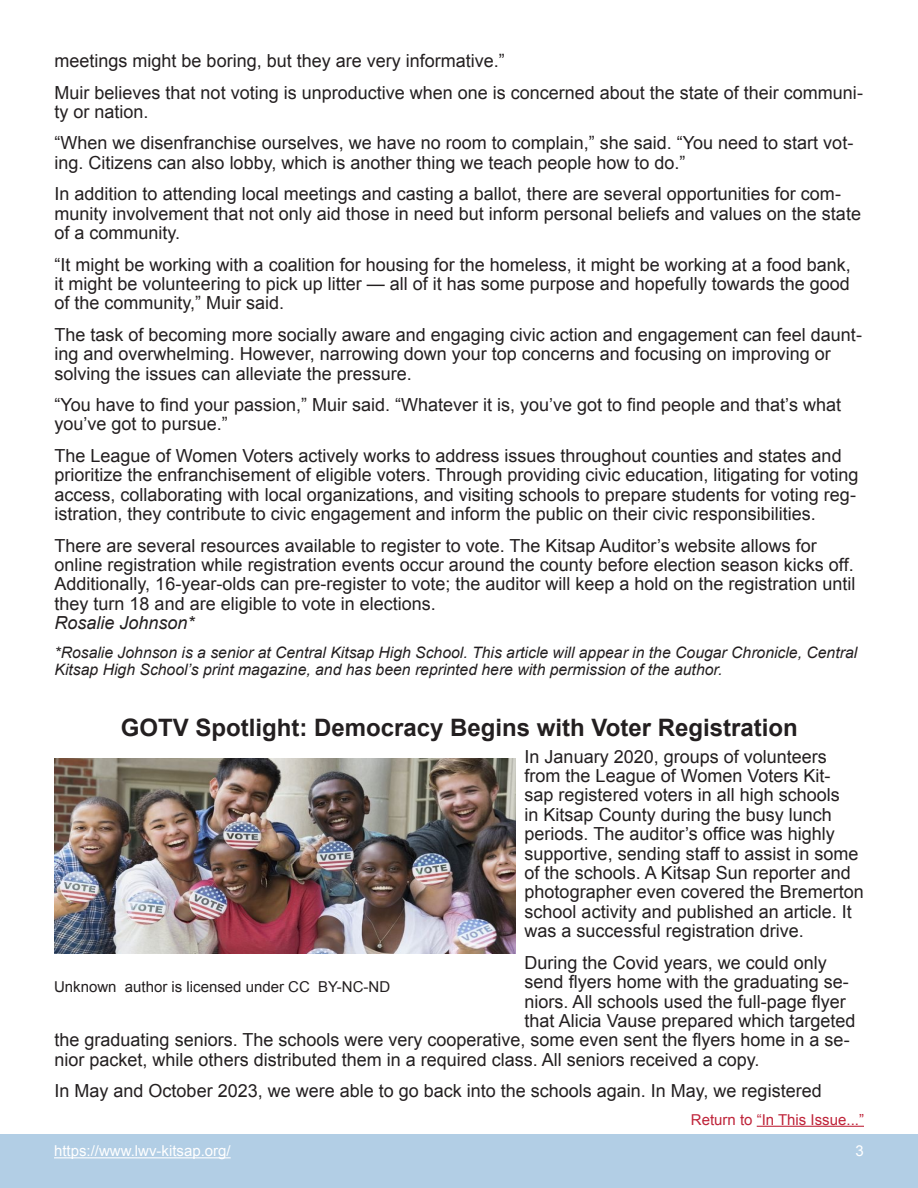
<style>
.page{position:relative;width:918px;height:1188px;background:#fff}
.page>*{position:absolute;margin:0;border:0;box-sizing:border-box;transform-origin:0 0}
.Headline_-_Level_1{font:700 24px "Arial";color:#231f20}
.Main_Text{font:18px/19.5px "Arial";color:#231f20}
.Main_Text-2{font:italic 15.75px/17px "Arial";color:#231f20}
.t1{font:15px "Arial";color:#231f20}
.t2{font:15px "Arial";color:#fff}
.Return_to_Front_Page{font:15px "Arial";color:#bf2339}
.s1{font-style:italic}
</style>
<div class="page">
<div style="left:0;top:1134px;width:918px;height:54px;background:#b2cee5"></div>
<hr style="left:54px;top:1157px;width:177px;height:1px;background:#fff">
<hr style="left:757px;top:1126px;width:107px;height:1px;background:#bf2339">
<img style="left:54px;top:758px;width:462px;height:196px">
<p class="Main_Text" style="left:55px;top:51px;width:452px">meetings might be boring, but they are very informative.”</p>
<p class="Main_Text" style="left:55px;top:83px;width:810px">Muir believes that not voting is unproductive when one is concerned about the state of their communi&shy;ty or nation.</p>
<p class="Main_Text" style="left:55px;top:134px;width:800px">“When we disenfranchise ourselves, we have no room to complain,” she said. “You need to start vot&shy;ing. Citizens can also lobby, which is another thing we teach people how to do.”</p>
<p class="Main_Text" style="left:55px;top:184px;width:808px">In addition to attending local meetings and casting a ballot, there are several opportunities for com&shy;munity involvement that not only aid those in need but inform personal beliefs and values on the state of a community.</p>
<p class="Main_Text" style="left:55px;top:255px;width:798px;text-align:justify">“It might be working with a coalition for housing for the homeless, it might be working at a food bank, it might be volunteering to pick up litter — all of it has some purpose and hopefully towards the good of the community,” Muir said.</p>
<p class="Main_Text" style="left:55px;top:325px;width:809px">The task of becoming more socially aware and engaging civic action and engagement can feel daunt&shy;ing and overwhelming. However, narrowing down your top concerns and focusing on improving or solving the issues can alleviate the pressure.</p>
<p class="Main_Text" style="left:55px;top:395px;width:788px">“You have to find your passion,” Muir said. “Whatever it is, you’ve got to find people and that’s what you’ve got to pursue.”</p>
<p class="Main_Text" style="left:55px;top:446px;width:806px">The League of Women Voters actively works to address issues throughout counties and states and prioritize the enfranchisement of eligible voters. Through providing civic education, litigating for voting access, collaborating with local organizations, and visiting schools to prepare students for voting reg&shy;istration, they contribute to civic engagement and inform the public on their civic responsibilities.</p>
<p class="Main_Text" style="left:55px;top:536px;width:803px">There are several resources available to register to vote. The Kitsap Auditor’s website allows for online registration while registration events occur around the county before election season kicks off.<br>Additionally, 16-year-olds can pre-register to vote; the auditor will keep a hold on the registration until they turn 18 and are eligible to vote in elections.<br><span class="s1">Rosalie Johnson*</span></p>
<p class="Main_Text-2" style="left:55px;top:645px;width:804px">*Rosalie Johnson is a senior at Central Kitsap High School. This article will appear in the Cougar Chronicle, Central<br>Kitsap High School’s print magazine, and has been reprinted here with permission of the author.</p>
<p class="Headline_-_Level_1" style="left:121px;top:712px;width:678px">GOTV Spotlight: Democracy Begins with Voter Registration</p>
<p class="Main_Text" style="left:525px;top:747px;width:341px">In January 2020, groups of volunteers from the League of Women Voters Kit&shy;sap registered voters in all high schools<br>in Kitsap County during the busy lunch periods. The auditor’s office was highly supportive, sending staff to assist in some of the schools. A Kitsap Sun reporter and photographer even covered the Bremerton school activity and published an article. It was a successful registration drive.</p>
<p class="Main_Text" style="left:525px;top:953px;width:304px">During the Covid years, we could only</p>
<p class="Main_Text" style="left:525px;top:972px;width:326px">send flyers home with the graduating se-</p>
<p class="Main_Text" style="left:525px;top:992px;width:323px">niors. All schools used the full-page flyer</p>
<p class="Main_Text" style="left:525px;top:1011px;width:332px">that Alicia Vause prepared which targeted</p>
<p class="Main_Text" style="left:55px;top:1031px;width:797px">the graduating seniors. The schools were very cooperative, some even sent the flyers home in a se-</p>
<p class="Main_Text" style="left:55px;top:1050px;width:707px">nior packet, while others distributed them in a required class. All seniors received a copy.</p>
<p class="Main_Text" style="left:55px;top:1081px;width:769px">In May and October 2023, we were able to go back into the schools again. In May, we registered</p>
<p class="Return_to_Front_Page" style="left:691px;top:1110px;width:175px">Return to “In This Issue...”</p>
<p class="t1" style="left:54px;top:977px;width:338px">Unknown author is licensed under CC BY-NC-ND</p>
<p class="t2" style="left:54px;top:1141px;width:178px">https://www.lwv-kitsap.org/</p>
<p class="t2" style="left:856px;top:1141px;width:10px">3</p>
</div>
